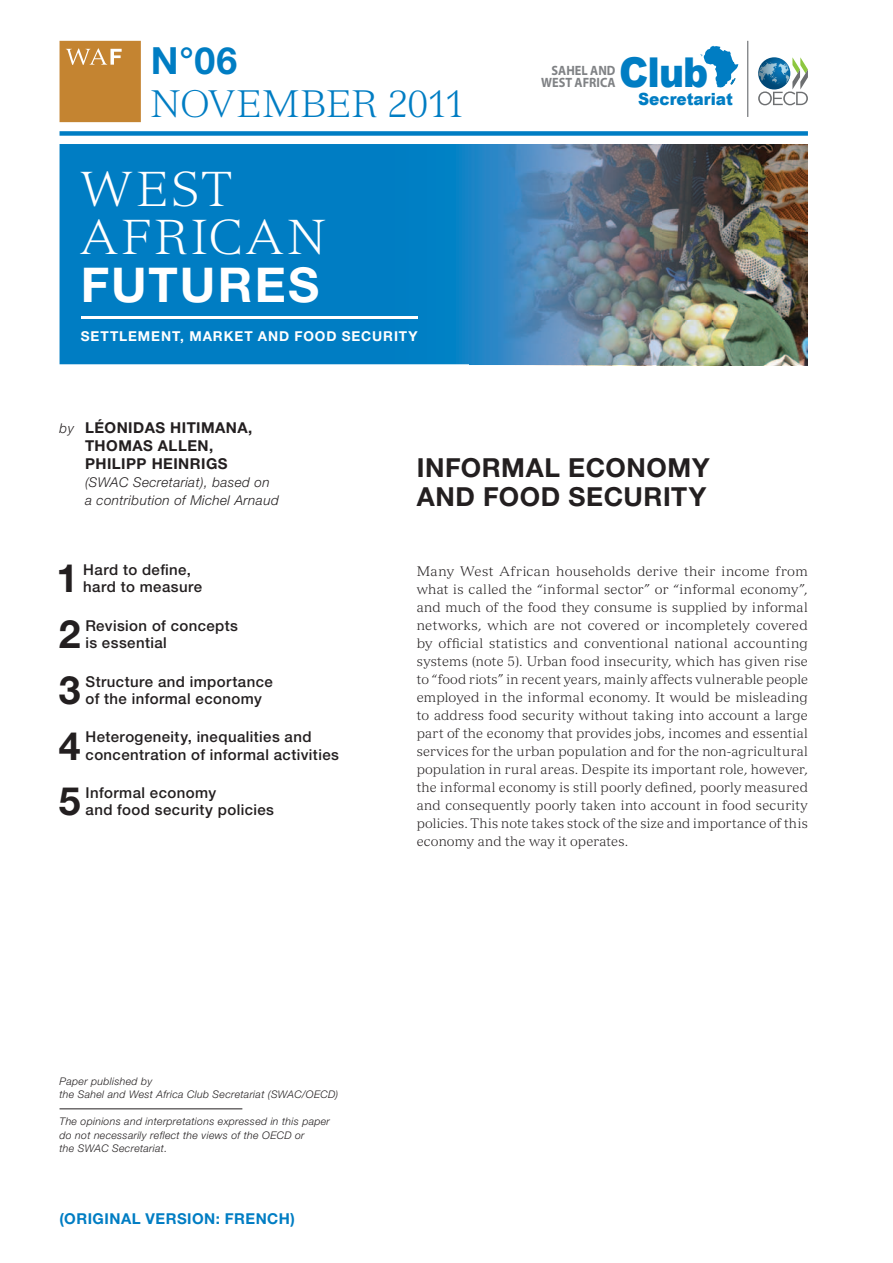
<style>
.page{position:relative;width:893px;height:1263px;background:#fff}
.page>*{position:absolute;margin:0;border:0;box-sizing:border-box;transform-origin:0 0}
.t1{font:300 48px/48px "Versailles LT Std";letter-spacing:.075em;color:#fff}
.t2{font:700 48px "Helvetica Neue LT Std";letter-spacing:.045em;color:#fff}
.t3{font:900 41.1px "Arial";color:#007dc3;scale:.91 1}
.t4{font:700 39.15px "Helvetica Neue LT Std";color:#231f20}
.t5{font:300 37.5px "Versailles LT Std";letter-spacing:.01em;color:#007dc3}
.t6{font:700 37.5px "Helvetica Neue LT Std";color:#007dc3}
.t7{font:700 26.25px/28.5px "Helvetica Neue LT Std";letter-spacing:.02em;color:#231f20}
.t8{font:900 16.8px "Arial";color:#007dc3;scale:.91 1}
.t9{font:500 15px/17.2px "Helvetica Neue LT Std";letter-spacing:.025em;color:#231f20}
.t10{font:700 15px/18px "Helvetica Neue LT Std";letter-spacing:.03em;color:#231f20}
.t11{font:700 15px "Helvetica Neue LT Std";letter-spacing:.03em;color:#007dc3}
.t12{font:700 13.65px "Helvetica Neue LT Std";letter-spacing:.07em;color:#fff}
.t13{font:300 13.5px/18px "Versailles LT Std";letter-spacing:.015em;color:#231f20;text-align:justify}
.t14{font:italic 300 13.5px/18px "Helvetica Neue LT Std";letter-spacing:.03em;color:#231f20}
.t15{font:700 13.5px "Myriad Pro";color:#808285;scale:.91 1}
.t16{font:italic 300 10.5px/13.5px "Helvetica Neue LT Std";letter-spacing:.03em;color:#231f20}
.s1{font-weight:300;font-style:italic;font-size:13.5px}
</style>
<div class="page">
<hr style="left:60px;top:1108px;width:182px;height:1px;background:#231f20">
<div style="left:60px;top:131px;width:748px;height:5px;background:#007dc3"></div>
<div style="left:60px;top:144px;width:748px;height:220px;background:#007dc3"></div>
<svg style="left:701px;top:46px;width:37px;height:41px"></svg>
<svg style="left:758px;top:57px;width:50px;height:48px"></svg>
<hr style="left:747px;top:41px;width:1px;height:76px;background:#808285">
<svg style="left:60px;top:41px;width:81px;height:81px;background:#c68939"></svg>
<hr style="left:81px;top:317px;width:337px;height:2px;background:#fff">
<img style="left:470px;top:145px;width:338px;height:220px">
<h3 class="t6" style="left:151px;top:38px;width:88px">N°06</h3>
<h3 class="t5" style="left:151px;top:81px;width:315px">NOVEMBER 2011</h3>
<h1 class="t1" style="left:81px;top:166px;width:247px">WEST<br>AFRICAN</h1>
<h1 class="t2" style="left:81px;top:256px;width:240px">FUTURES</h1>
<p class="t12" style="left:81px;top:328px;width:338px">SETTLEMENT, MARKET AND FOOD SECURITY</p>
<p class="t15" style="left:552px;top:62px;width:72px">SAHEL AND</p>
<h2 class="t3" style="left:619px;top:43px;width:100px">Club</h2>
<p class="t8" style="left:638px;top:87px;width:106px">Secretariat</p>
<p class="t15" style="left:541px;top:74px;width:83px">WEST AFRICA</p>
<p class="t10" style="left:85px;top:418px;width:169px;text-indent:-26px"><span class="s1">by</span> LÉONIDAS HITIMANA,<br>THOMAS ALLEN,<br>PHILIPP HEINRIGS</p>
<p class="t14" style="left:85px;top:473px;width:195px">(SWAC Secretariat), based on a contribution of Michel Arnaud</p>
<h3 class="t4" style="left:57px;top:554px;width:23px">1</h3>
<p class="t9" style="left:83px;top:561px;width:120px">Hard to define, hard to measure</p>
<h3 class="t4" style="left:59px;top:610px;width:23px">2</h3>
<p class="t9" style="left:85px;top:617px;width:154px">Revision of concepts is essential</p>
<h3 class="t4" style="left:59px;top:666px;width:23px">3</h3>
<p class="t9" style="left:85px;top:673px;width:189px">Structure and importance of the informal economy</p>
<h3 class="t4" style="left:59px;top:721px;width:23px">4</h3>
<p class="t9" style="left:86px;top:728px;width:255px">Heterogeneity, inequalities and concentration of informal activities</p>
<h3 class="t4" style="left:59px;top:777px;width:23px">5</h3>
<p class="t9" style="left:85px;top:784px;width:190px">Informal economy<br>and food security policies</p>
<h3 class="t7" style="left:417px;top:453px;width:294px">INFORMAL ECONOMY<br>AND FOOD SECURITY</h3>
<p class="t13" style="left:417px;top:562px;width:393px">Many West African households derive their income from what is called the “informal sector” or “informal economy”, and much of the food they consume is supplied by informal networks, which are not covered or incompletely covered by official statistics and conventional national accounting systems (note 5). Urban food insecurity, which has given rise to “food riots” in recent years, mainly affects vulnerable people employed in the informal economy. It would be misleading to address food security without taking into account a large part of the economy that provides jobs, incomes and essential services for the urban population and for the non-agricultural population in rural areas. Despite its important role, however, the informal economy is still poorly defined, poorly measured and consequently poorly taken into account in food security policies. This note takes stock of the size and importance of this economy and the way it operates.</p>
<p class="t16" style="left:60px;top:1074px;width:280px">Paper published by<br>the Sahel and West Africa Club Secretariat (SWAC/OECD)</p>
<p class="t16" style="left:60px;top:1114px;width:272px">The opinions and interpretations expressed in this paper do not necessarily reflect the views of the OECD or<br>the SWAC Secretariat.</p>
<p class="t11" style="left:60px;top:1209px;width:237px">(ORIGINAL VERSION: FRENCH)</p>
</div>
